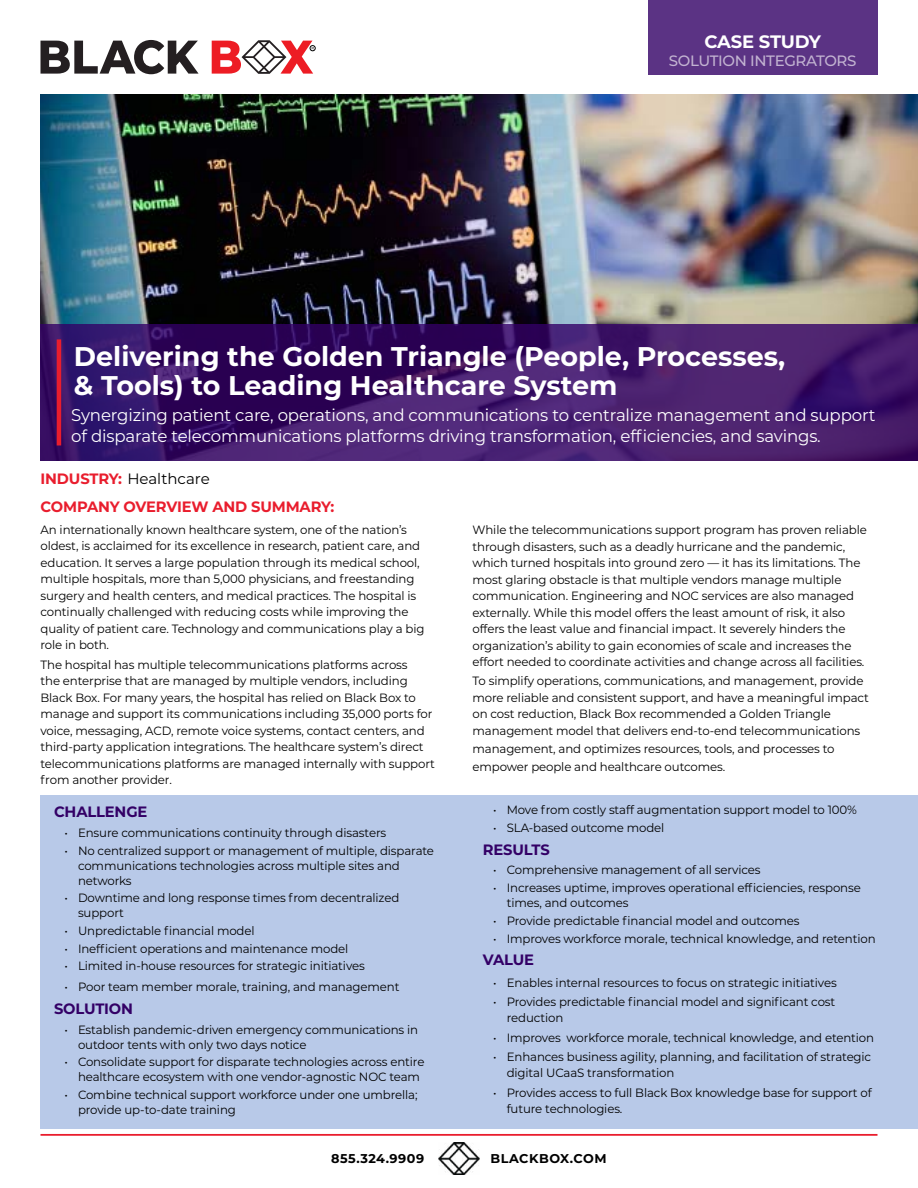
<style>
.page{position:relative;width:918px;height:1188px;background:#fff}
.page>*{position:absolute;margin:0;border:0;box-sizing:border-box;transform-origin:0 0}
.t1{font:700 27px/29.4px "Montserrat";color:#fff}
.t2{font:700 18px "Montserrat";letter-spacing:-.02em;color:#fff}
.t3{font:16.95px/21px "Montserrat";letter-spacing:-.01em;color:#fff}
.t4{font:700 15px/28.7px "Montserrat";letter-spacing:-.01em;color:#e91d2d}
.t5{font:700 15px "Montserrat";letter-spacing:-.01em;color:#306}
.t6{font:500 15px "Montserrat";letter-spacing:-.025em;color:#c2b3d1}
.t7{font:700 12.75px "Montserrat";letter-spacing:.04em;color:#000101}
.t8{font:700 12.75px "Montserrat";letter-spacing:.04em;color:#000}
.t9{font:12px/16.5px "Montserrat";letter-spacing:-.01em;color:#000}
.s1{font-weight:400;color:#000}
</style>
<div class="page">
<hr style="left:40px;top:1134px;width:838px;height:2px;background:#e91d2d">
<img style="left:438px;top:1143px;width:42px;height:31px">
<img style="left:40px;top:94px;width:878px;height:230px">
<svg style="left:40px;top:324px;width:878px;height:136px;background:#3f1869"></svg>
<div style="left:648px;top:0;width:230px;height:75px;background:#5b3384"></div>
<hr style="left:57px;top:339px;width:4px;height:106px;background:#e91d2d">
<div style="left:40px;top:795px;width:878px;height:333px;background:#b8c9e8"></div>
<svg style="left:40px;top:40px;width:159px;height:34px"></svg>
<svg style="left:212px;top:40px;width:103px;height:34px"></svg>
<h2 class="t2" style="left:704px;top:28px;width:118px">CASE STUDY</h2>
<p class="t6" style="left:669px;top:50px;width:189px">SOLUTION INTEGRATORS</p>
<h1 class="t1" style="left:74px;top:340px;width:713px">Delivering the Golden Triangle (People, Processes, &amp; Tools) to Leading Healthcare System</h1>
<h3 class="t3" style="left:71px;top:404px;width:806px">Synergizing patient care, operations, and communications to centralize management and support of disparate telecommunications platforms driving transformation, efficiencies, and savings.</h3>
<p class="t4" style="left:40px;top:463px;width:295px">INDUSTRY: <span class="s1">Healthcare<br></span>COMPANY OVERVIEW AND SUMMARY:</p>
<p class="t9" style="left:40px;top:521px;width:385px">An internationally known healthcare system, one of the nation’s oldest, is acclaimed for its excellence in research, patient care, and education. It serves a large population through its medical school, multiple hospitals, more than 5,000 physicians, and freestanding surgery and health centers, and medical practices. The hospital is continually challenged with reducing costs while improving the quality of patient care. Technology and communications play a big role in both.</p>
<p class="t9" style="left:40px;top:656px;width:396px">The hospital has multiple telecommunications platforms across<br>the enterprise that are managed by multiple vendors, including Black Box. For many years, the hospital has relied on Black Box to manage and support its communications including 35,000 ports for voice, messaging, ACD, remote voice systems, contact centers, and third-party application integrations. The healthcare system’s direct telecommunications platforms are managed internally with support from another provider.</p>
<p class="t5" style="left:54px;top:801px;width:95px">CHALLENGE</p>
<p class="t9" style="left:64px;top:824px;width:323px">• Ensure communications continuity through disasters</p>
<p class="t9" style="left:78px;top:842px;width:358px;line-height:15px;text-indent:-14px">• No centralized support or management of multiple, disparate communications technologies across multiple sites and networks</p>
<p class="t9" style="left:78px;top:890px;width:323px;line-height:15px;text-indent:-14px">• Downtime and long response times from decentralized support</p>
<p class="t9" style="left:64px;top:922px;width:192px">• Unpredictable financial model</p>
<p class="t9" style="left:64px;top:940px;width:285px">• Inefficient operations and maintenance model</p>
<p class="t9" style="left:64px;top:957px;width:302px">• Limited in-house resources for strategic initiatives</p>
<p class="t9" style="left:64px;top:978px;width:336px">• Poor team member morale, training, and management</p>
<p class="t5" style="left:54px;top:998px;width:81px">SOLUTION</p>
<p class="t9" style="left:78px;top:1022px;width:342px;line-height:15px;text-indent:-14px">• Establish pandemic-driven emergency communications in outdoor tents with only two days notice</p>
<p class="t9" style="left:78px;top:1054px;width:348px;line-height:15px;text-indent:-14px">• Consolidate support for disparate technologies across entire healthcare ecosystem with one vendor-agnostic NOC team</p>
<p class="t9" style="left:78px;top:1087px;width:341px;line-height:15px;text-indent:-14px">• Combine technical support workforce under one umbrella; provide up-to-date training</p>
<p class="t9" style="left:472px;top:521px;width:396px">While the telecommunications support program has proven reliable through disasters, such as a deadly hurricane and the pandemic, which turned hospitals into ground zero — it has its limitations. The most glaring obstacle is that multiple vendors manage multiple communication. Engineering and NOC services are also managed externally. While this model offers the least amount of risk, it also offers the least value and financial impact. It severely hinders the organization’s ability to gain economies of scale and increases the effort needed to coordinate activities and change across all facilities.</p>
<p class="t9" style="left:472px;top:672px;width:398px">To simplify operations, communications, and management, provide more reliable and consistent support, and have a meaningful impact on cost reduction, Black Box recommended a Golden Triangle management model that delivers end-to-end telecommunications</p>
<p class="t9" style="left:472px;top:739px;width:364px;line-height:18px">management, and optimizes resources, tools, and processes to empower people and healthcare outcomes.</p>
<p class="t9" style="left:493px;top:801px;width:365px">• Move from costly staff augmentation support model to 100%</p>
<p class="t9" style="left:493px;top:819px;width:173px">• SLA-based outcome model</p>
<p class="t5" style="left:483px;top:838px;width:69px">RESULTS</p>
<p class="t9" style="left:493px;top:862px;width:269px">• Comprehensive management of all services</p>
<p class="t9" style="left:507px;top:880px;width:356px;line-height:15px;text-indent:-14px">• Increases uptime, improves operational efficiencies, response times, and outcomes</p>
<p class="t9" style="left:493px;top:912px;width:308px">• Provide predictable financial model and outcomes</p>
<p class="t9" style="left:493px;top:930px;width:384px">• Improves workforce morale, technical knowledge, and retention</p>
<p class="t5" style="left:483px;top:949px;width:53px">VALUE</p>
<p class="t9" style="left:493px;top:974px;width:345px">• Enables internal resources to focus on strategic initiatives</p>
<p class="t9" style="left:507px;top:993px;width:330px;text-indent:-14px">• Provides predictable financial model and significant cost reduction</p>
<p class="t9" style="left:493px;top:1029px;width:382px">• Improves workforce morale, technical knowledge, and etention</p>
<p class="t9" style="left:507px;top:1048px;width:366px;text-indent:-14px">• Enhances business agility, planning, and facilitation of strategic digital UCaaS transformation</p>
<p class="t9" style="left:507px;top:1084px;width:367px;text-indent:-14px">• Provides access to full Black Box knowledge base for support of future technologies.</p>
<p class="t7" style="left:331px;top:1149px;width:94px">855.324.9909</p>
<p class="t8" style="left:491px;top:1149px;width:118px">BLACKBOX.COM</p>
</div>
